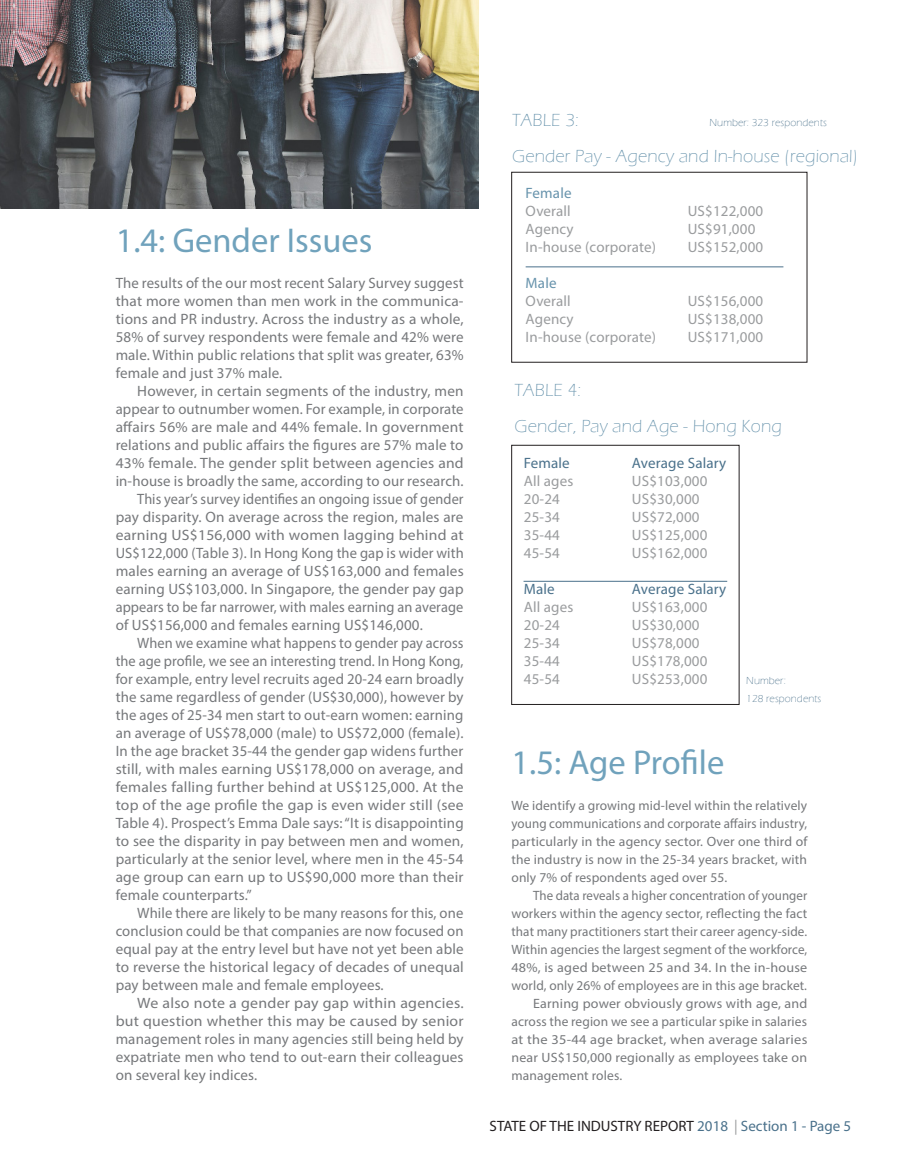
<style>
.page{position:relative;width:905px;height:1175px;background:#fff}
.page>*{position:absolute;margin:0;border:0;box-sizing:border-box;transform-origin:0 0}
.t1{font:34.5px "Myriad Pro";color:#70a2bc}
.t2{font:300 18px/36px "Eras ITC";letter-spacing:.01em;color:#6793ac}
.t3{font:15px/18px "Myriad Pro";letter-spacing:.01em;color:#76787b;text-align:justify}
.t4{font:15px "Myriad Pro";letter-spacing:.01em;color:#9a9c9e}
.t5{font:15px "Myriad Pro";letter-spacing:.01em;color:#76787b;scale:1.04 1}
.t6{font:15px "Myriad Pro";letter-spacing:.01em;color:#76787b;scale:.96 1}
.t7{font:15px "Myriad Pro";letter-spacing:.01em;color:#76787b;scale:.95 1}
.t8{font:15px "Myriad Pro";color:#231f20}
.t9{font:15px "Myriad Pro";letter-spacing:.01em;color:#76787b;scale:1.05 1}
.t10{font:15px "Myriad Pro";letter-spacing:.01em;color:#76787b;scale:1.06 1}
.t11{font:15px "Myriad Pro";letter-spacing:.01em;color:#4a718b}
.t12{font:15px "Myriad Pro";letter-spacing:.01em;color:#6793ac}
.t13{font:13.5px/18px "Myriad Pro";letter-spacing:.01em;color:#76787b;text-align:justify}
.t14{font:13.5px "Myriad Pro";letter-spacing:.01em;color:#76787b;scale:.95 1}
.t15{font:13.5px "Myriad Pro";letter-spacing:.01em;color:#76787b;scale:1.07 1}
.t16{font:13.5px "Myriad Pro";letter-spacing:.01em;color:#76787b;scale:1.05 1}
.t17{font:13.5px "Myriad Pro";letter-spacing:.01em;color:#76787b;scale:1.04 1}
.t18{font:300 10.5px/18px "Eras ITC";letter-spacing:.01em;color:#4a718b}
.s1{color:#4a718b}
.s2{color:#9a9c9e}
</style>
<div class="page">
<div style="left:511px;top:172px;width:296px;height:190px;border:1px solid #231f20"></div>
<img style="left:0;top:0;width:478px;height:208px">
<div style="left:511px;top:445px;width:228px;height:259px;border:1px solid #231f20"></div>
<hr style="left:523px;top:581px;width:204px;height:1px;background:#4a718b">
<hr style="left:525px;top:266px;width:258px;height:1px;background:#4a718b">
<h1 class="t1" style="left:116px;top:219px;width:258px">1.4: Gender Issues</h1>
<p class="t3" style="left:116px;top:274px;width:349px">The results of the our most recent Salary Survey suggest that more women than men work in the communica&shy;tions and PR industry. Across the industry as a whole, 58% of survey respondents were female and 42% were male. Within public relations that split was greater, 63% female and just 37% male.</p>
<p class="t3" style="left:137px;top:382px;width:328px">However, in certain segments of the industry, men</p>
<p class="t3" style="left:116px;top:400px;width:349px">appear to outnumber women. For example, in corporate</p>
<p class="t3" style="left:116px;top:418px;width:349px">affairs 56% are male and 44% female. In government</p>
<p class="t3" style="left:116px;top:436px;width:349px">relations and public affairs the figures are 57% male to</p>
<p class="t5" style="left:116px;top:454px;width:336px">43% female. The gender split between agencies and</p>
<p class="t3" style="left:116px;top:472px;width:349px">in-house is broadly the same, according to our research.</p>
<p class="t7" style="left:137px;top:490px;width:345px">This year’s survey identifies an ongoing issue of gender</p>
<p class="t3" style="left:116px;top:508px;width:349px">pay disparity. On average across the region, males are</p>
<p class="t5" style="left:116px;top:526px;width:336px">earning US$156,000 with women lagging behind at</p>
<p class="t3" style="left:116px;top:544px;width:349px">US$122,000 (Table 3). In Hong Kong the gap is wider with</p>
<p class="t3" style="left:116px;top:562px;width:349px">males earning an average of US$163,000 and females</p>
<p class="t3" style="left:116px;top:580px;width:349px">earning US$103,000. In Singapore, the gender pay gap</p>
<p class="t6" style="left:116px;top:598px;width:363px">appears to be far narrower, with males earning an average</p>
<p class="t3" style="left:116px;top:616px;width:309px">of US$156,000 and females earning US$146,000.</p>
<p class="t6" style="left:137px;top:634px;width:341px">When we examine what happens to gender pay across</p>
<p class="t6" style="left:116px;top:652px;width:364px">the age profile, we see an interesting trend. In Hong Kong,</p>
<p class="t3" style="left:116px;top:670px;width:349px">for example, entry level recruits aged 20-24 earn broadly</p>
<p class="t3" style="left:116px;top:688px;width:349px">the same regardless of gender (US$30,000), however by</p>
<p class="t3" style="left:116px;top:706px;width:349px">the ages of 25-34 men start to out-earn women: earning</p>
<p class="t3" style="left:116px;top:724px;width:349px">an average of US$78,000 (male) to US$72,000 (female).</p>
<p class="t3" style="left:116px;top:742px;width:349px">In the age bracket 35-44 the gender gap widens further</p>
<p class="t3" style="left:116px;top:760px;width:349px">still, with males earning US$178,000 on average, and</p>
<p class="t5" style="left:116px;top:778px;width:336px">females falling further behind at US$125,000. At the</p>
<p class="t5" style="left:116px;top:796px;width:336px">top of the age profile the gap is even wider still (see</p>
<p class="t3" style="left:116px;top:814px;width:349px">Table 4). Prospect’s Emma Dale says: “It is disappointing</p>
<p class="t3" style="left:116px;top:832px;width:349px">to see the disparity in pay between men and women,</p>
<p class="t3" style="left:116px;top:850px;width:349px">particularly at the senior level, where men in the 45-54</p>
<p class="t3" style="left:116px;top:868px;width:349px">age group can earn up to US$90,000 more than their</p>
<p class="t3" style="left:116px;top:886px;width:137px">female counterparts.”</p>
<p class="t3" style="left:137px;top:904px;width:327px">While there are likely to be many reasons for this, one</p>
<p class="t3" style="left:116px;top:922px;width:349px">conclusion could be that companies are now focused on</p>
<p class="t3" style="left:116px;top:940px;width:349px">equal pay at the entry level but have not yet been able</p>
<p class="t3" style="left:116px;top:958px;width:349px">to reverse the historical legacy of decades of unequal</p>
<p class="t3" style="left:116px;top:976px;width:269px">pay between male and female employees.</p>
<p class="t10" style="left:137px;top:994px;width:309px">We also note a gender pay gap within agencies.</p>
<p class="t9" style="left:116px;top:1012px;width:333px">but question whether this may be caused by senior</p>
<p class="t3" style="left:116px;top:1030px;width:349px">management roles in many agencies still being held by</p>
<p class="t3" style="left:116px;top:1048px;width:349px">expatriate men who tend to out-earn their colleagues</p>
<p class="t3" style="left:116px;top:1066px;width:143px">on several key indices.</p>
<p class="t2" style="left:512px;top:102px;width:347px">TABLE 3:<br>Gender Pay - Agency and In-house (regional)</p>
<p class="t12" style="left:525px;top:184px;width:47px">Female</p>
<p class="t4" style="left:525px;top:202px;width:47px">Overall</p>
<p class="t4" style="left:687px;top:202px;width:77px">US$122,000</p>
<p class="t4" style="left:525px;top:220px;width:50px">Agency</p>
<p class="t4" style="left:687px;top:220px;width:69px">US$91,000</p>
<p class="t4" style="left:525px;top:238px;width:132px">In-house (corporate)</p>
<p class="t4" style="left:687px;top:238px;width:77px">US$152,000</p>
<p class="t12" style="left:525px;top:274px;width:32px">Male</p>
<p class="t4" style="left:525px;top:292px;width:47px">Overall</p>
<p class="t4" style="left:687px;top:292px;width:77px">US$156,000</p>
<p class="t4" style="left:525px;top:310px;width:50px">Agency</p>
<p class="t4" style="left:687px;top:310px;width:77px">US$138,000</p>
<p class="t4" style="left:525px;top:328px;width:132px">In-house (corporate)</p>
<p class="t4" style="left:687px;top:328px;width:77px">US$171,000</p>
<p class="t18" style="left:709px;top:114px;width:119px">Number: 323 respondents</p>
<p class="t2" style="left:514px;top:372px;width:269px">TABLE 4:<br>Gender, Pay and Age - Hong Kong</p>
<p class="t11" style="left:524px;top:454px;width:47px">Female</p>
<p class="t11" style="left:632px;top:454px;width:96px">Average Salary</p>
<p class="t4" style="left:524px;top:472px;width:51px">All ages</p>
<p class="t4" style="left:632px;top:472px;width:77px">US$103,000</p>
<p class="t4" style="left:524px;top:490px;width:37px">20-24</p>
<p class="t4" style="left:632px;top:490px;width:69px">US$30,000</p>
<p class="t4" style="left:524px;top:508px;width:37px">25-34</p>
<p class="t4" style="left:632px;top:508px;width:69px">US$72,000</p>
<p class="t4" style="left:524px;top:526px;width:37px">35-44</p>
<p class="t4" style="left:632px;top:526px;width:77px">US$125,000</p>
<p class="t4" style="left:524px;top:544px;width:37px">45-54</p>
<p class="t4" style="left:632px;top:544px;width:77px">US$162,000</p>
<p class="t11" style="left:524px;top:580px;width:32px">Male</p>
<p class="t11" style="left:632px;top:580px;width:96px">Average Salary</p>
<p class="t4" style="left:524px;top:598px;width:51px">All ages</p>
<p class="t4" style="left:632px;top:598px;width:77px">US$163,000</p>
<p class="t4" style="left:524px;top:616px;width:37px">20-24</p>
<p class="t4" style="left:632px;top:616px;width:69px">US$30,000</p>
<p class="t4" style="left:524px;top:634px;width:37px">25-34</p>
<p class="t4" style="left:632px;top:634px;width:69px">US$78,000</p>
<p class="t4" style="left:524px;top:652px;width:37px">35-44</p>
<p class="t4" style="left:632px;top:652px;width:77px">US$178,000</p>
<p class="t4" style="left:524px;top:670px;width:37px">45-54</p>
<p class="t4" style="left:632px;top:670px;width:77px">US$253,000</p>
<p class="t18" style="left:746px;top:672px;width:76px">Number:<br>128 respondents</p>
<h1 class="t1" style="left:511px;top:741px;width:214px">1.5: Age Profile</h1>
<p class="t13" style="left:511px;top:796px;width:297px">We identify a growing mid-level within the relatively young communications and corporate affairs industry, particularly in the agency sector. Over one third of the industry is now in the 25-34 years bracket, with only 7% of respondents aged over 55.</p>
<p class="t14" style="left:533px;top:887px;width:290px">The data reveals a higher concentration of younger</p>
<p class="t13" style="left:511px;top:904px;width:297px">workers within the agency sector, reflecting the fact</p>
<p class="t13" style="left:511px;top:922px;width:297px">that many practitioners start their career agency-side.</p>
<p class="t13" style="left:511px;top:940px;width:297px">Within agencies the largest segment of the workforce,</p>
<p class="t16" style="left:511px;top:959px;width:283px">48%, is aged between 25 and 34. In the in-house</p>
<p class="t13" style="left:511px;top:976px;width:297px">world, only 26% of employees are in this age bracket.</p>
<p class="t17" style="left:533px;top:995px;width:265px">Earning power obviously grows with age, and</p>
<p class="t13" style="left:511px;top:1012px;width:297px">across the region we see a particular spike in salaries</p>
<p class="t15" style="left:511px;top:1031px;width:278px">at the 35-44 age bracket, when average salaries</p>
<p class="t13" style="left:511px;top:1048px;width:297px">near US$150,000 regionally as employees take on</p>
<p class="t13" style="left:511px;top:1066px;width:112px">management roles.</p>
<p class="t8" style="left:489px;top:1117px;width:363px">STATE OF THE INDUSTRY REPORT <span class="s1">2018</span> <span class="s2">|</span> <span class="s1">Section 1 - Page 5</span></p>
</div>
